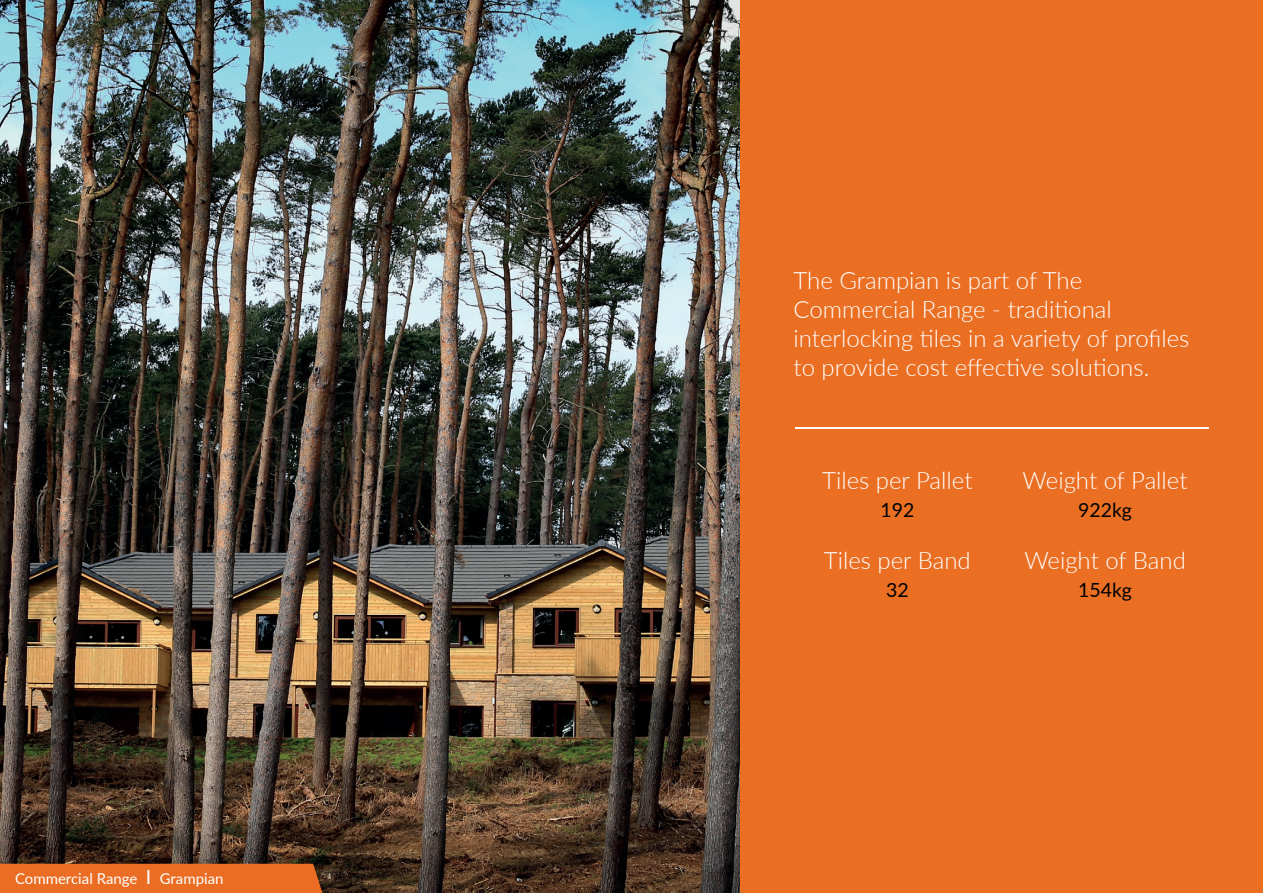
<style>
.page{position:relative;width:1263px;height:893px;background:#fff}
.page>*{position:absolute;margin:0;border:0;box-sizing:border-box;transform-origin:0 0}
.t1{font:300 24px/28.8px "Lato";color:#fff}
.t2{font:19.5px "Lato";color:#000001}
.t3{font:15px "Lato";color:#fff}
.s1{font-size:19.5px}
</style>
<div class="page">
<div style="left:739px;top:0;width:524px;height:893px;background:#eb6f23"></div>
<img style="left:0;top:0;width:739px;height:893px">
<hr style="left:795px;top:427px;width:414px;height:1px;background:#fff">
<div style="left:0;top:864px;width:322px;height:29px;background:#ea6d23"></div>
<p class="t3" style="left:15px;top:867px;width:210px">Commercial Range <span class="s1">I</span> Grampian</p>
<p class="t1" style="left:793px;top:265px;width:397px">The Grampian is part of The Commercial Range - traditional interlocking tiles in a variety of profiles to provide cost effective solutions.</p>
<p class="t1" style="left:822px;top:465px;width:152px">Tiles per Pallet</p>
<p class="t1" style="left:1023px;top:465px;width:166px">Weight of Pallet</p>
<p class="t2" style="left:880px;top:496px;width:35px">192</p>
<p class="t2" style="left:1078px;top:496px;width:55px">922kg</p>
<p class="t1" style="left:824px;top:545px;width:148px">Tiles per Band</p>
<p class="t1" style="left:1024px;top:545px;width:163px">Weight of Band</p>
<p class="t2" style="left:886px;top:576px;width:24px">32</p>
<p class="t2" style="left:1078px;top:576px;width:55px">154kg</p>
</div>
